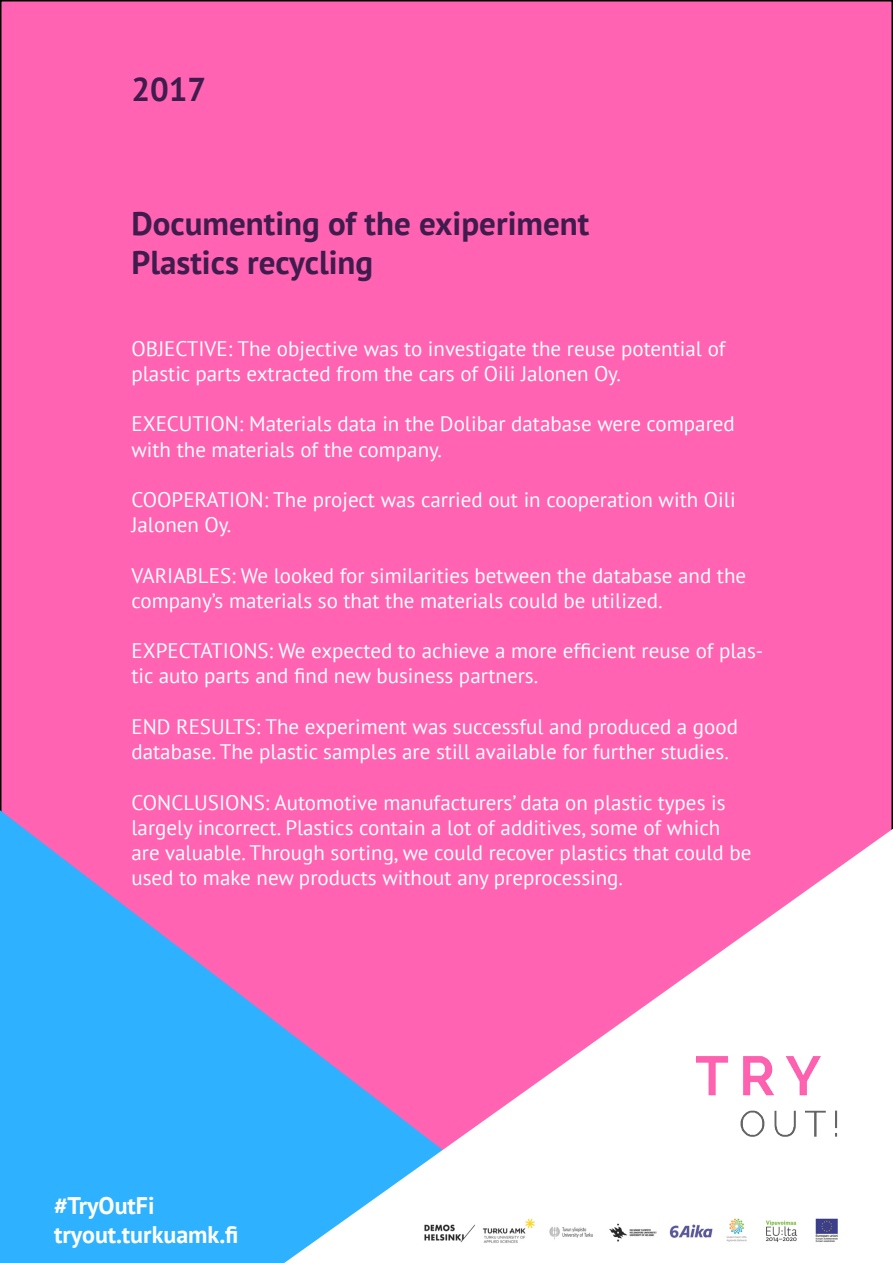
<style>
.page{position:relative;width:893px;height:1263px;background:#fff}
.page>*{position:absolute;margin:0;border:0;box-sizing:border-box;transform-origin:0 0}
.Otsikko_1{font:700 33px "PT Sans";color:#3f1c4d}
.t1{font:700 24px/28.8px "PT Sans";color:#fff}
.kappale{font:21px/25.2px "PT Sans";color:#fff}
</style>
<div class="page">
<div style="left:1px;top:1px;width:891px;height:1261px;background:#ff63b1"></div>
<svg style="left:0;top:791px;width:169px;height:472px;fill:#2eb2ff"></svg>
<svg style="left:169px;top:814px;width:724px;height:449px"></svg>
<img style="left:421px;top:1197px;width:418px;height:52px">
<img style="left:696px;top:1057px;width:143px;height:81px">
<p class="Otsikko_1" style="left:131px;top:68px;width:76px">2017</p>
<p class="Otsikko_1" style="left:131px;top:201px;width:459px">Documenting of the exiperiment</p>
<p class="Otsikko_1" style="left:131px;top:241px;width:243px">Plastics recycling</p>
<p class="kappale" style="left:131px;top:335px;width:595px">OBJECTIVE: The objective was to investigate the reuse potential of plastic parts extracted from the cars of Oili Jalonen Oy.</p>
<p class="kappale" style="left:131px;top:411px;width:605px">EXECUTION: Materials data in the Dolibar database were compared with the materials of the company.</p>
<p class="kappale" style="left:131px;top:487px;width:606px">COOPERATION: The project was carried out in cooperation with Oili<br>Jalonen Oy.</p>
<p class="kappale" style="left:131px;top:562px;width:616px">VARIABLES: We looked for similarities between the database and the company’s materials so that the materials could be utilized.</p>
<p class="kappale" style="left:131px;top:638px;width:633px">EXPECTATIONS: We expected to achieve a more efficient reuse of plas&shy;tic auto parts and find new business partners.</p>
<p class="kappale" style="left:131px;top:713px;width:608px">END RESULTS: The experiment was successful and produced a good database. The plastic samples are still available for further studies.</p>
<p class="kappale" style="left:131px;top:789px;width:621px">CONCLUSIONS: Automotive manufacturers’ data on plastic types is largely incorrect. Plastics contain a lot of additives, some of which are valuable. Through sorting, we could recover plastics that could be used to make new products without any preprocessing.</p>
<p class="t1" style="left:54px;top:1190px;width:186px">#TryOutFi tryout.turkuamk.fi</p>
</div>
